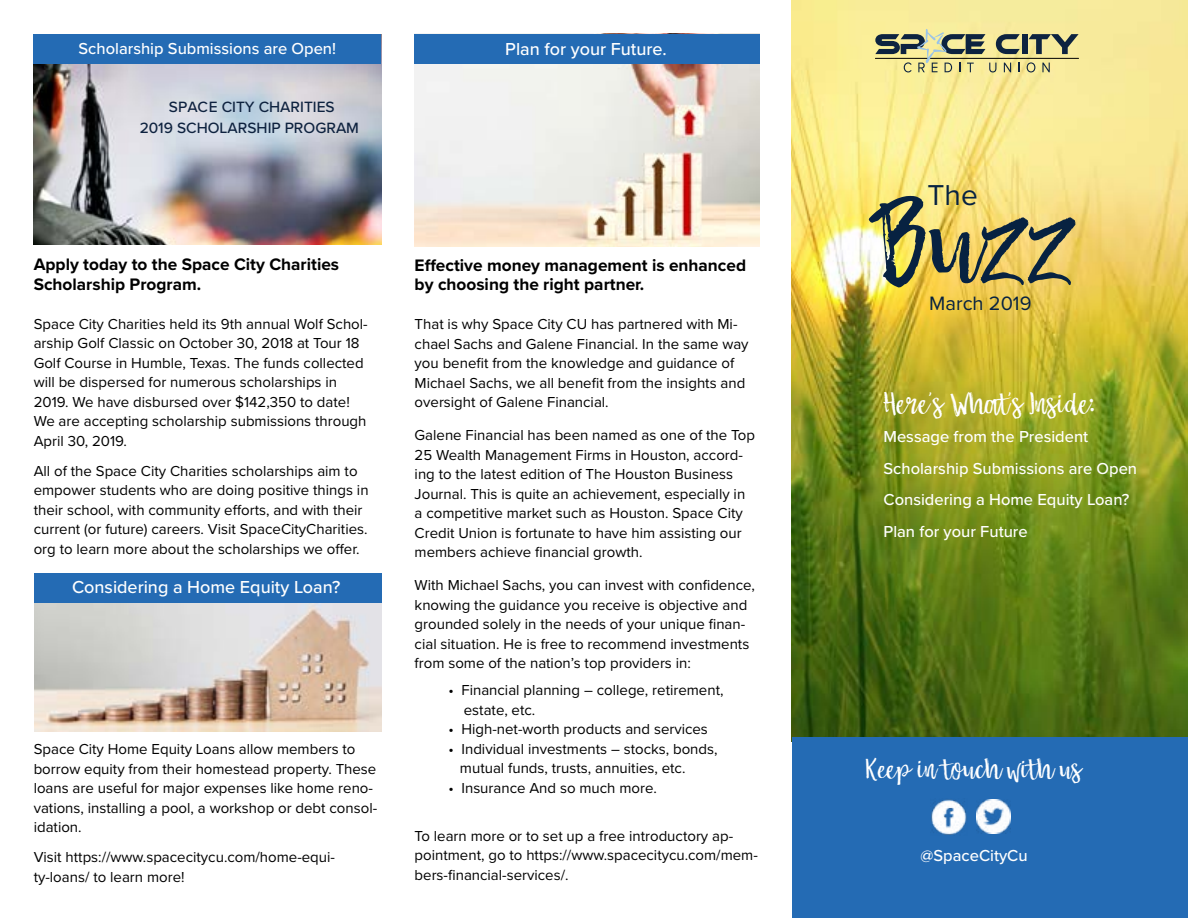
<style>
.page{position:relative;width:1188px;height:918px;background:#fff}
.page>*{position:absolute;margin:0;border:0;box-sizing:border-box;transform-origin:0 0}
.t1{font:123.6px "Bongiorno";color:#072241}
.t2{font:31.5px "Bongiorno";color:#fff}
.t3{font:30px "Bongiorno";color:#fff}
.t4{font:29.85px "Proxima Nova";color:#072241}
.t5{font:20.1px "Proxima Nova";color:#072241}
.t6{font:500 18px "Proxima Nova";color:#fff}
.t7{font:700 17.25px/19.5px "Proxima Nova";color:#000}
.t8{font:500 16.5px/31.5px "Proxima Nova";color:#fff}
.t9{font:500 15.45px/20.4px "Proxima Nova";color:#0e223f;text-align:center}
.t10{font:15px/19.5px "Proxima Nova";color:#000}
</style>
<div class="page">
<img style="left:415px;top:63px;width:345px;height:184px">
<img style="left:34px;top:63px;width:347px;height:182px">
<img style="left:35px;top:603px;width:347px;height:128px">
<img style="left:791px;top:0;width:397px;height:741px">
<div style="left:415px;top:34px;width:345px;height:29px;background:#246bb4"></div>
<div style="left:792px;top:738px;width:396px;height:180px;background:#246bb4"></div>
<img style="left:931px;top:799px;width:36px;height:36px">
<img style="left:977px;top:800px;width:34px;height:34px">
<div style="left:1022px;top:34px;width:6px;height:20px;background:#0d2340"></div>
<svg style="left:1029px;top:34px;width:50px;height:20px"></svg>
<hr style="left:875px;top:58px;width:204px;height:1px;background:#000">
<svg style="left:1027px;top:62px;width:8px;height:10px"></svg>
<svg style="left:1042px;top:63px;width:8px;height:9px"></svg>
<svg style="left:875px;top:28px;width:145px;height:44px;background:#b5b382"></svg>
<div style="left:34px;top:34px;width:347px;height:29px;background:#246bb4"></div>
<div style="left:34px;top:573px;width:348px;height:30px;background:#246bb4"></div>
<p class="t8" style="left:79px;top:32px;width:259px">Scholarship Submissions are Open!</p>
<p class="t6" style="left:505px;top:35px;width:163px">Plan for your Future.</p>
<p class="t9" style="left:140px;top:96px;width:221px">SPACE CITY CHARITIES<br>2019 SCHOLARSHIP PROGRAM</p>
<p class="t7" style="left:34px;top:254px;width:307px">Apply today to the Space City Charities<br>Scholarship Program.</p>
<p class="t10" style="left:34px;top:313px;width:336px">Space City Charities held its 9th annual Wolf Schol&shy;arship Golf Classic on October 30, 2018 at Tour 18<br>Golf Course in Humble, Texas. The funds collected will be dispersed for numerous scholarships in 2019. We have disbursed over $142,350 to date!<br>We are accepting scholarship submissions through April 30, 2019.</p>
<p class="t10" style="left:34px;top:460px;width:336px">All of the Space City Charities scholarships aim to empower students who are doing positive things in their school, with community efforts, and with their current (or future) careers. Visit SpaceCityCharities. org to learn more about the scholarships we offer.</p>
<p class="t6" style="left:72px;top:574px;width:270px">Considering a Home Equity Loan?</p>
<p class="t10" style="left:34px;top:739px;width:345px">Space City Home Equity Loans allow members to borrow equity from their homestead property. These loans are useful for major expenses like home reno&shy;vations, installing a pool, a workshop or debt consol&shy;idation.</p>
<p class="t10" style="left:34px;top:847px;width:303px">Visit https://www.spacecitycu.com/home-equi&shy;ty-loans/ to learn more!</p>
<p class="t7" style="left:415px;top:255px;width:333px">Effective money management is enhanced by choosing the right partner.</p>
<p class="t10" style="left:415px;top:314px;width:335px">That is why Space City CU has partnered with Mi&shy;chael Sachs and Galene Financial. In the same way you benefit from the knowledge and guidance of Michael Sachs, we all benefit from the insights and oversight of Galene Financial.</p>
<p class="t10" style="left:415px;top:425px;width:342px">Galene Financial has been named as one of the Top 25 Wealth Management Firms in Houston, accord&shy;ing to the latest edition of The Houston Business Journal. This is quite an achievement, especially in a competitive market such as Houston. Space City Credit Union is fortunate to have him assisting our members achieve financial growth.</p>
<p class="t10" style="left:415px;top:575px;width:342px">With Michael Sachs, you can invest with confidence, knowing the guidance you receive is objective and grounded solely in the needs of your unique finan&shy;cial situation. He is free to recommend investments from some of the nation’s top providers in:</p>
<p class="t10" style="left:464px;top:680px;width:261px;text-indent:-15px">• Financial planning – college, retirement, estate, etc.</p>
<p class="t10" style="left:448px;top:719px;width:261px">• High-net-worth products and services</p>
<p class="t10" style="left:460px;top:738px;width:259px;text-indent:-12px">• Individual investments – stocks, bonds, mutual funds, trusts, annuities, etc.</p>
<p class="t10" style="left:448px;top:777px;width:210px">• Insurance And so much more.</p>
<p class="t10" style="left:415px;top:825px;width:345px">To learn more or to set up a free introductory ap&shy;pointment, go to https://www.spacecitycu.com/mem&shy;bers-financial-services/.</p>
<h3 class="t4" style="left:928px;top:172px;width:52px">The</h3>
<h1 class="t1" style="left:875px;top:176px;width:201px">Buzz</h1>
<h3 class="t5" style="left:929px;top:289px;width:104px">March 2019</h3>
<h2 class="t2" style="left:884px;top:386px;width:212px">Here’s What’s Inside:</h2>
<p class="t8" style="left:884px;top:420px;width:255px">Message from the President<br>Scholarship Submissions are Open<br>Considering a Home Equity Loan?<br>Plan for your Future</p>
<h3 class="t3" style="left:866px;top:753px;width:217px">Keep in touch with us</h3>
<p class="t8" style="left:921px;top:839px;width:109px">@SpaceCityCu</p>
</div>
